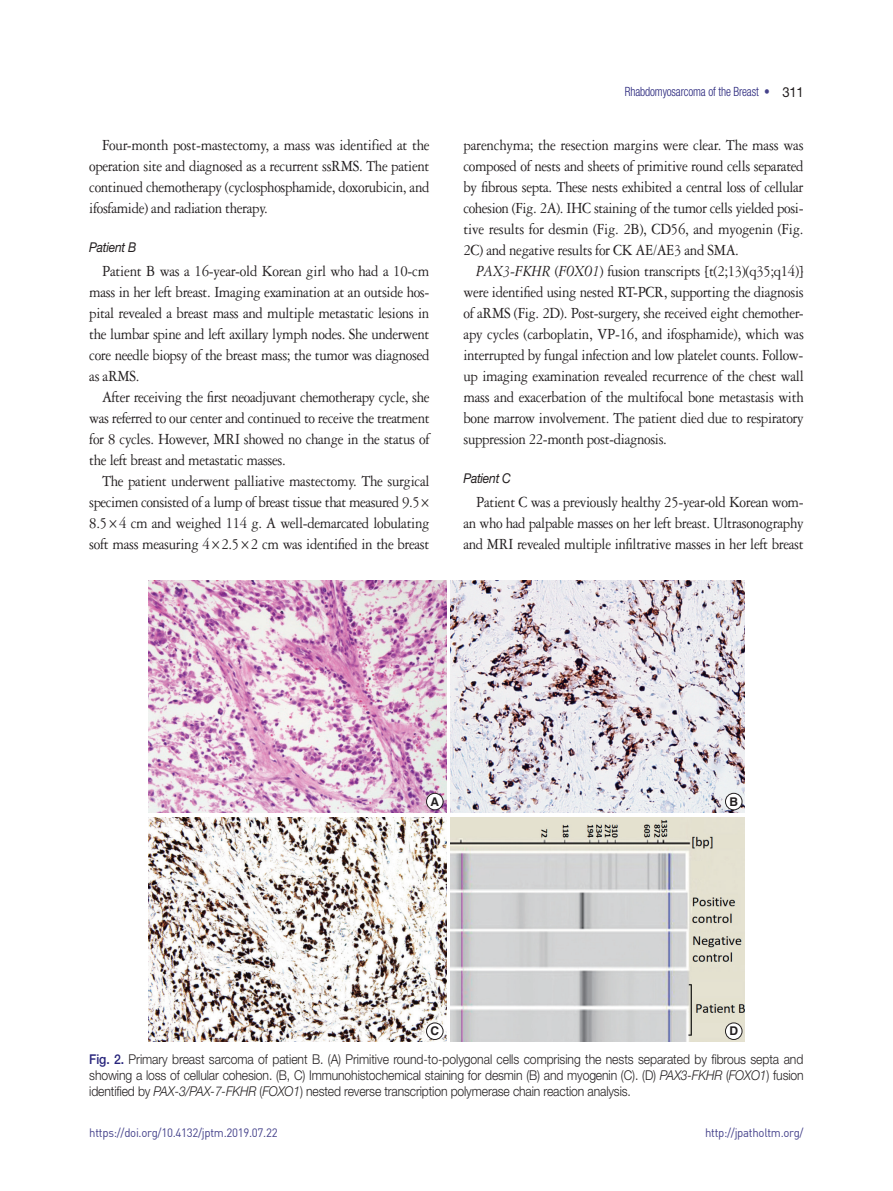
<style>
.page{position:relative;width:893px;height:1191px;background:#fff}
.page>*{position:absolute;margin:0;border:0;box-sizing:border-box;transform-origin:0 0}
.t1{font:16.5px/21px "Garamond 3 LT Std";letter-spacing:-.025em;color:#231f20;text-align:justify;scale:.9 1}
.t2{font:300 13.5px/16.2px "Helvetica Neue LT Std";letter-spacing:-.01em;color:#231f20;text-align:justify;scale:.9 1}
.t3{font:italic 13.5px "Helvetica Neue LT Std";letter-spacing:-.025em;color:#231f20;scale:.9 1}
.t4{font:300 condensed 12.75px "Helvetica Neue LT Std";letter-spacing:-.01em;color:#26237b;scale:.9 1}
.t5{font:12px "Dinreg";letter-spacing:-.025em;color:#45428b;scale:.95 1}
.t6{font:700 12px "Helvetica LT Std";color:#231f20}
.s1{font-family:"Minion Pro"}
.s2{color:#45428b}
.s3{font-weight:400;font-stretch:normal;font-size:13.8px;color:#231f20}
.s4{font-style:italic}
.s5{font-weight:500;color:#26237b}
</style>
<div class="page">
<img style="left:149px;top:580px;width:297px;height:233px">
<img style="left:149px;top:817px;width:297px;height:224px">
<img style="left:450px;top:580px;width:294px;height:233px">
<img style="left:450px;top:817px;width:294px;height:224px">
<div style="left:426px;top:793px;width:17px;height:17px;background:#fff;border-radius:50%"></div>
<div style="left:426px;top:793px;width:17px;height:17px;border:1px solid #231f20;border-radius:50%"></div>
<div style="left:426px;top:1023px;width:17px;height:16px;background:#fff;border-radius:50%"></div>
<div style="left:426px;top:1022px;width:17px;height:17px;border:1px solid #231f20;border-radius:50%"></div>
<div style="left:725px;top:793px;width:17px;height:17px;background:#fff;border-radius:50%"></div>
<div style="left:725px;top:793px;width:17px;height:17px;border:1px solid #231f20;border-radius:50%"></div>
<div style="left:725px;top:1023px;width:17px;height:16px;background:#fff;border-radius:50%"></div>
<div style="left:725px;top:1022px;width:17px;height:17px;border:1px solid #231f20;border-radius:50%"></div>
<p class="t1" style="left:89px;top:134px;width:380px;text-indent:13px">Four-month post-mastectomy, a mass was identified at the operation site and diagnosed as a recurrent ssRMS. The patient continued chemotherapy (cyclosphosphamide, doxorubicin, and ifosfamide) and radiation therapy.</p>
<p class="t3" style="left:89px;top:239px;width:54px">Patient B</p>
<p class="t1" style="left:89px;top:260px;width:380px;text-indent:13px">Patient B was a 16-year-old Korean girl who had a 10-cm mass in her left breast. Imaging examination at an outside hos&shy;pital revealed a breast mass and multiple metastatic lesions in the lumbar spine and left axillary lymph nodes. She underwent core needle biopsy of the breast mass; the tumor was diagnosed as aRMS.</p>
<p class="t1" style="left:89px;top:386px;width:380px;text-indent:13px">After receiving the first neoadjuvant chemotherapy cycle, she was referred to our center and continued to receive the treatment for 8 cycles. However, MRI showed no change in the status of the left breast and metastatic masses.</p>
<p class="t1" style="left:89px;top:470px;width:380px;text-indent:13px">The patient underwent palliative mastectomy. The surgical specimen consisted of a lump of breast tissue that measured 9.5<span class="s1">× </span>8.5<span class="s1">×</span>4 cm and weighed 114 g. A well-demarcated lobulating soft mass measuring 4<span class="s1">×</span>2.5<span class="s1">×</span>2 cm was identified in the breast</p>
<p class="t4" style="left:625px;top:84px;width:200px">Rhabdomyosarcoma of the Breast <span class="s2">•</span> <span class="s3">311</span></p>
<p class="t1" style="left:463px;top:134px;width:380px">parenchyma; the resection margins were clear. The mass was composed of nests and sheets of primitive round cells separated by fibrous septa. These nests exhibited a central loss of cellular cohesion (Fig. 2A). IHC staining of the tumor cells yielded posi&shy;tive results for desmin (Fig. 2B), CD56, and myogenin (Fig.<br>2C) and negative results for CK AE/AE3 and SMA.</p>
<p class="t1" style="left:463px;top:260px;width:380px;text-indent:13px"><span class="s4">PAX3-FKHR</span> (<span class="s4">FOXO1</span>) fusion transcripts [t(2;13)(q35;q14)] were identified using nested RT-PCR, supporting the diagnosis of aRMS (Fig. 2D). Post-surgery, she received eight chemother&shy;apy cycles (carboplatin, VP-16, and ifosphamide), which was interrupted by fungal infection and low platelet counts. Follow&shy;up imaging examination revealed recurrence of the chest wall mass and exacerbation of the multifocal bone metastasis with bone marrow involvement. The patient died due to respiratory suppression 22-month post-diagnosis.</p>
<p class="t3" style="left:463px;top:470px;width:54px">Patient C</p>
<p class="t1" style="left:463px;top:491px;width:380px;text-indent:13px">Patient C was a previously healthy 25-year-old Korean wom&shy;an who had palpable masses on her left breast. Ultrasonography and MRI revealed multiple infiltrative masses in her left breast</p>
<p class="t6" style="left:430px;top:794px;width:10px">A</p>
<p class="t6" style="left:430px;top:1023px;width:10px">C</p>
<p class="t6" style="left:729px;top:794px;width:10px">B</p>
<p class="t6" style="left:729px;top:1023px;width:10px">D</p>
<p class="t2" style="left:89px;top:1050px;width:795px"><span class="s5">Fig. 2.</span> Primary breast sarcoma of patient B. (A) Primitive round-to-polygonal cells comprising the nests separated by fibrous septa and showing a loss of cellular cohesion. (B, C) Immunohistochemical staining for desmin (B) and myogenin (C). (D) <span class="s4">PAX3-FKHR</span> (<span class="s4">FOXO1</span>) fusion identified by <span class="s4">PAX-3/PAX-7-FKHR</span> (<span class="s4">FOXO1</span>) nested reverse transcription polymerase chain reaction analysis.</p>
<p class="t5" style="left:89px;top:1125px;width:200px">https://doi.org/10.4132/jptm.2019.07.22</p>
<p class="t5" style="left:705px;top:1125px;width:105px">http://jpatholtm.org/</p>
</div>
